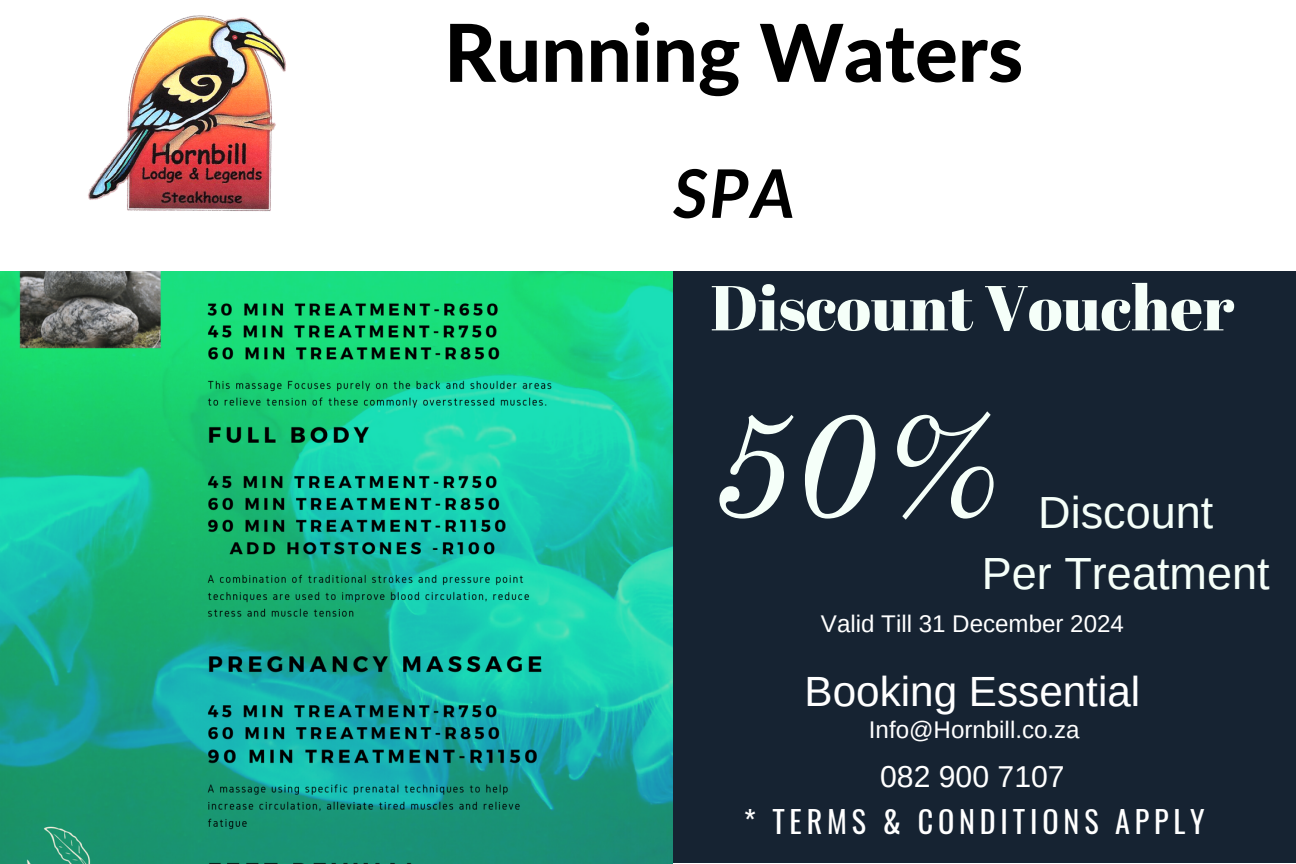
<style>
.page{position:relative;width:1296px;height:864px;background:#fff}
.page>*{position:absolute;margin:0;border:0;box-sizing:border-box;transform-origin:0 0}
.t1{font:italic 144.9px "Old Standard";color:#f5fff9}
.t2{font:800 79.8px "Lato Latin";color:#000}
.t3{font:italic 700 66.9px "Lato";color:#000}
.t4{font:63.3px "Abril Fatface";color:#f5fff9}
.t5{font:45px/61.5px "Arimo";color:#f5fff9;text-align:center}
.t6{font:42.3px "Arimo";color:#fff}
.t7{font:30.3px "Oswald";letter-spacing:.16em;color:#fff}
.t8{font:30.3px "Arimo";color:#fff}
.t9{font:24px "Arimo";color:#fff}
</style>
<div class="page">
<div style="left:673px;top:271px;width:623px;height:592px;background:#162332"></div>
<img style="left:0;top:271px;width:673px;height:592px">
<img style="left:88px;top:15px;width:198px;height:196px">
<h5 class="t2" style="left:444px;top:18px;width:581px">Running Waters</h5>
<h3 class="t3" style="left:673px;top:152px;width:122px">SPA</h3>
<p class="t4" style="left:710px;top:263px;width:525px">Discount Voucher</p>
<h4 class="t1" style="left:710px;top:378px;width:294px">50%</h4>
<p class="t5" style="left:982px;top:482px;width:289px">Discount<br>Per Treatment</p>
<h2 class="t9" style="left:821px;top:611px;width:304px">Valid Till 31 December 2024</h2>
<h3 class="t6" style="left:805px;top:668px;width:337px">Booking Essential</h3>
<h1 class="t9" style="left:869px;top:716px;width:212px">Info@Hornbill.co.za</h1>
<h4 class="t8" style="left:880px;top:759px;width:186px">082 900 7107</h4>
<p class="t7" style="left:744px;top:798px;width:463px">* TERMS &amp; CONDITIONS APPLY</p>
</div>
